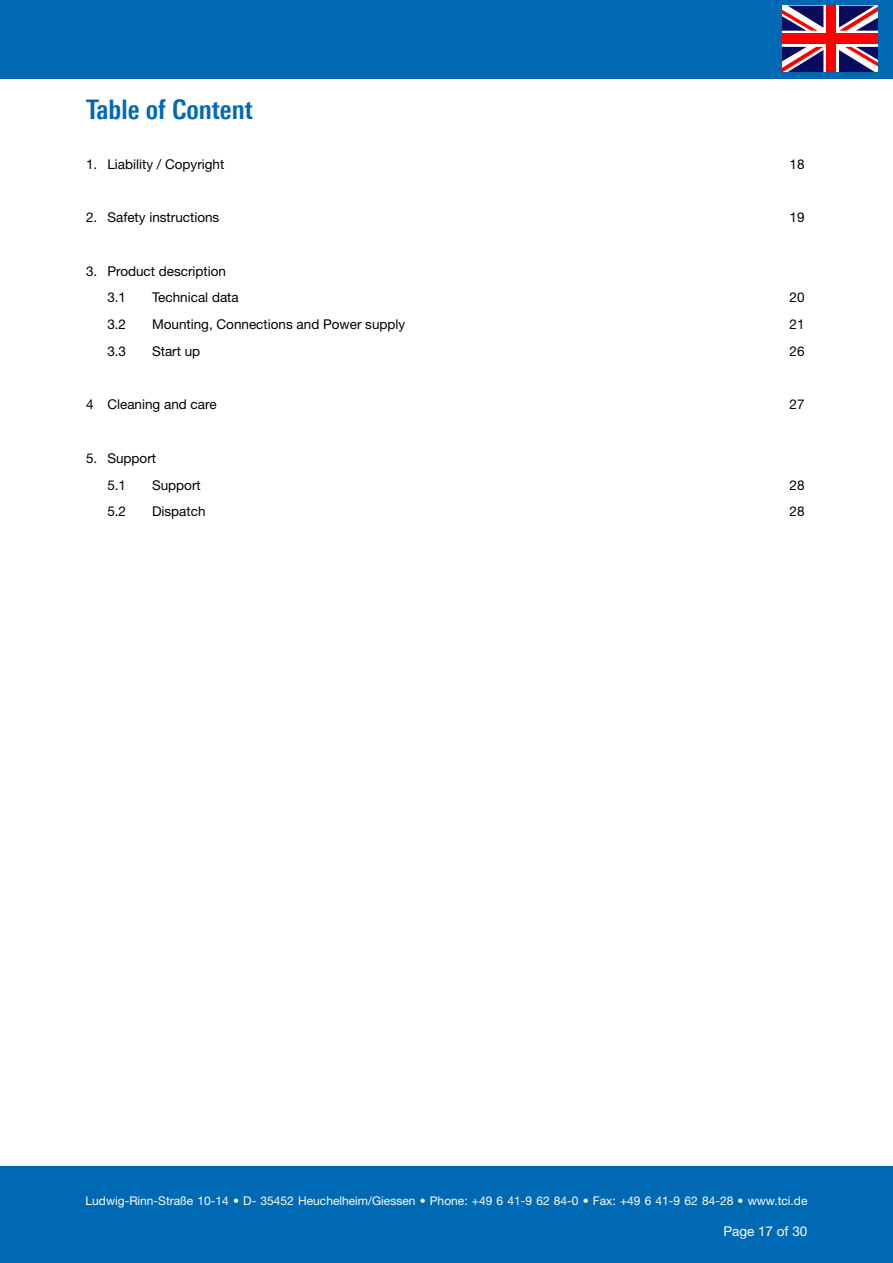
<style>
.page{position:relative;width:893px;height:1263px;background:#fff}
.page>*{position:absolute;margin:0;border:0;box-sizing:border-box;transform-origin:0 0}
.tci_Handbuch_Headline{font:700 condensed 27px "Univers Next Pro";color:#0069b4}
.tci_Fließtext_Helvetica_9_15{font:13.5px "Helvetica Neue LT Std";color:#000}
.t1{font:13.5px "Helvetica Neue LT Std";color:#fff}
.t2{font:12px "Helvetica Neue LT Std";color:#fff}
</style>
<div class="page">
<div style="left:0;top:1167px;width:893px;height:96px;background:#0069b4"></div>
<div style="left:0;top:0;width:893px;height:79px;background:#0069b4"></div>
<svg style="left:782px;top:6px;width:95px;height:66px"></svg>
<svg style="left:782px;top:6px;width:41px;height:25px"></svg>
<svg style="left:839px;top:47px;width:38px;height:25px"></svg>
<svg style="left:839px;top:6px;width:38px;height:25px"></svg>
<svg style="left:782px;top:47px;width:41px;height:25px"></svg>
<div style="left:826px;top:6px;width:10px;height:66px;background:#f00"></div>
<div style="left:782px;top:34px;width:95px;height:10px;background:#f00"></div>
<p class="tci_Handbuch_Headline" style="left:86px;top:94px;width:168px">Table of Content</p>
<p class="tci_Fließtext_Helvetica_9_15" style="left:86px;top:155px;width:140px">1. Liability / Copyright</p>
<p class="tci_Fließtext_Helvetica_9_15" style="left:790px;top:155px;width:17px">18</p>
<p class="tci_Fließtext_Helvetica_9_15" style="left:86px;top:209px;width:135px">2. Safety instructions</p>
<p class="tci_Fließtext_Helvetica_9_15" style="left:790px;top:209px;width:17px">19</p>
<p class="tci_Fließtext_Helvetica_9_15" style="left:86px;top:262px;width:142px">3. Product description</p>
<p class="tci_Fließtext_Helvetica_9_15" style="left:107px;top:289px;width:20px">3.1</p>
<p class="tci_Fließtext_Helvetica_9_15" style="left:152px;top:289px;width:88px">Technical data</p>
<p class="tci_Fließtext_Helvetica_9_15" style="left:790px;top:289px;width:17px">20</p>
<p class="tci_Fließtext_Helvetica_9_15" style="left:107px;top:316px;width:20px">3.2</p>
<p class="tci_Fließtext_Helvetica_9_15" style="left:152px;top:316px;width:255px">Mounting, Connections and Power supply</p>
<p class="tci_Fließtext_Helvetica_9_15" style="left:790px;top:316px;width:17px">21</p>
<p class="tci_Fließtext_Helvetica_9_15" style="left:107px;top:343px;width:20px">3.3</p>
<p class="tci_Fließtext_Helvetica_9_15" style="left:152px;top:343px;width:50px">Start up</p>
<p class="tci_Fließtext_Helvetica_9_15" style="left:790px;top:343px;width:17px">26</p>
<p class="tci_Fließtext_Helvetica_9_15" style="left:86px;top:396px;width:132px">4 Cleaning and care</p>
<p class="tci_Fließtext_Helvetica_9_15" style="left:790px;top:396px;width:17px">27</p>
<p class="tci_Fließtext_Helvetica_9_15" style="left:86px;top:450px;width:72px">5. Support</p>
<p class="tci_Fließtext_Helvetica_9_15" style="left:107px;top:476px;width:20px">5.1</p>
<p class="tci_Fließtext_Helvetica_9_15" style="left:152px;top:476px;width:50px">Support</p>
<p class="tci_Fließtext_Helvetica_9_15" style="left:790px;top:476px;width:17px">28</p>
<p class="tci_Fließtext_Helvetica_9_15" style="left:107px;top:503px;width:20px">5.2</p>
<p class="tci_Fließtext_Helvetica_9_15" style="left:152px;top:503px;width:55px">Dispatch</p>
<p class="tci_Fließtext_Helvetica_9_15" style="left:790px;top:503px;width:17px">28</p>
<p class="t2" style="left:86px;top:1193px;width:723px">Ludwig-Rinn-Straße 10-14 • D- 35452 Heuchelheim/Giessen • Phone: +49 6 41-9 62 84-0 • Fax: +49 6 41-9 62 84-28 • www.tci.de</p>
<p class="t1" style="left:723px;top:1223px;width:86px">Page 17 of 30</p>
</div>
